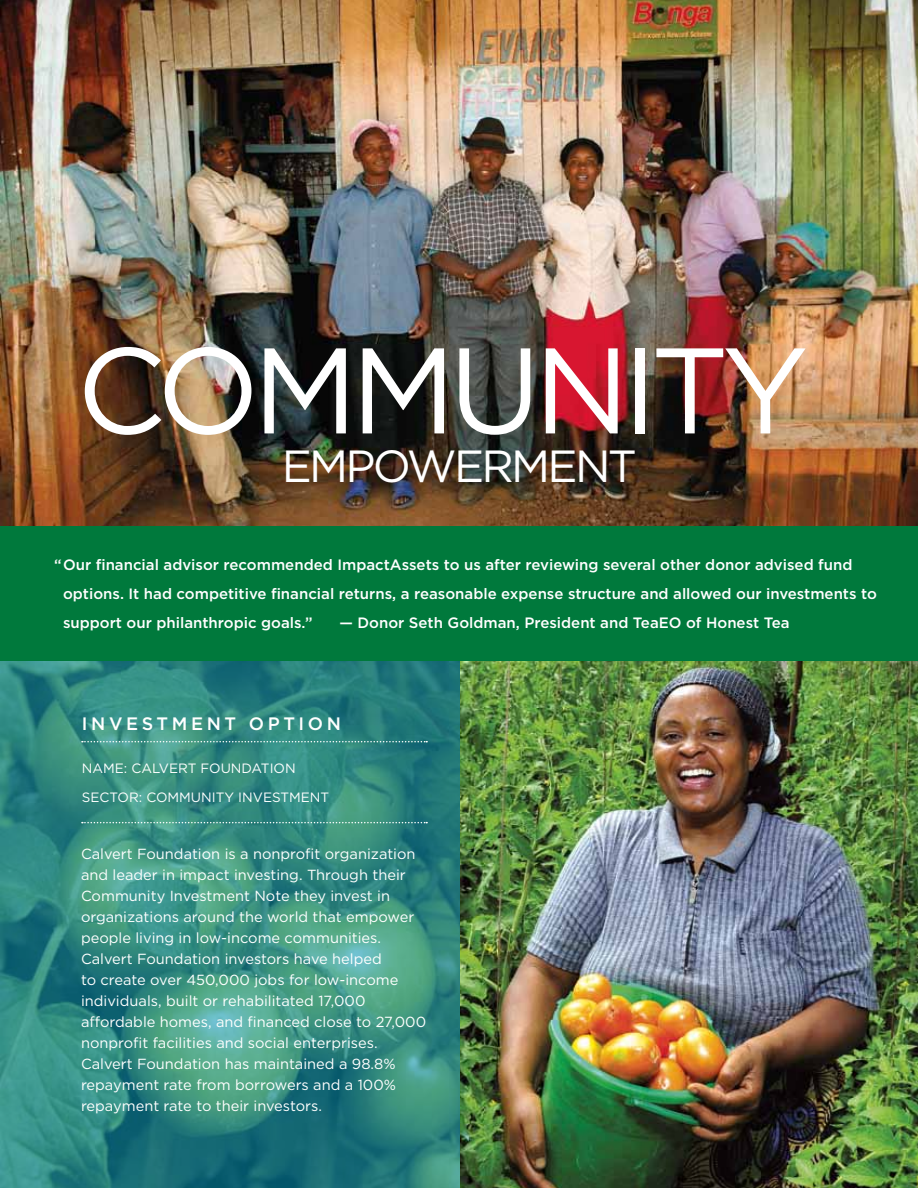
<style>
.page{position:relative;width:918px;height:1188px;background:#fff}
.page>*{position:absolute;margin:0;border:0;box-sizing:border-box;transform-origin:0 0}
.t1{font:121.5px "Gotham";letter-spacing:-.06em;color:#fff}
.t2{font:45px "Gotham";letter-spacing:-.06em;color:#fff}
.t3{font:500 18px "Gotham";letter-spacing:.2em;color:#fff}
.t4{font:500 15px/29.2px "Gotham";color:#fff}
.t5{font:14.7px/21px "Gotham";color:#fff}
.t6{font:13.5px/28.8px "Gotham";color:#fff}
</style>
<div class="page">
<img style="left:460px;top:662px;width:458px;height:526px">
<svg style="left:0;top:662px;width:460px;height:526px;background:#338981"></svg>
<img style="left:0;top:0;width:918px;height:526px">
<div style="left:0;top:526px;width:918px;height:136px;background:#00793c"></div>
<svg style="left:82px;top:741px;width:345px;height:1px"></svg>
<svg style="left:82px;top:822px;width:345px;height:1px"></svg>
<h1 class="t1" style="left:76px;top:323px;width:734px">COMMUNITY</h1>
<h2 class="t2" style="left:282px;top:441px;width:357px">EMPOWERMENT</h2>
<p class="t4" style="left:63px;top:549px;width:815px;text-indent:-9px">“Our financial advisor recommended ImpactAssets to us after reviewing several other donor advised fund options. It had competitive financial returns, a reasonable expense structure and allowed our investments to support our philanthropic goals.”</p>
<p class="t4" style="left:340px;top:608px;width:452px">— Donor Seth Goldman, President and TeaEO of Honest Tea</p>
<p class="t3" style="left:82px;top:713px;width:261px">INVESTMENT OPTION</p>
<p class="t6" style="left:82px;top:754px;width:249px">NAME: CALVERT FOUNDATION<br>SECTOR: COMMUNITY INVESTMENT</p>
<p class="t5" style="left:81px;top:843px;width:347px">Calvert Foundation is a nonprofit organization and leader in impact investing. Through their Community Investment Note they invest in organizations around the world that empower people living in low-income communities.<br>Calvert Foundation investors have helped<br>to create over 450,000 jobs for low-income individuals, built or rehabilitated 17,000 affordable homes, and financed close to 27,000 nonprofit facilities and social enterprises.<br>Calvert Foundation has maintained a 98.8% repayment rate from borrowers and a 100% repayment rate to their investors.</p>
</div>
